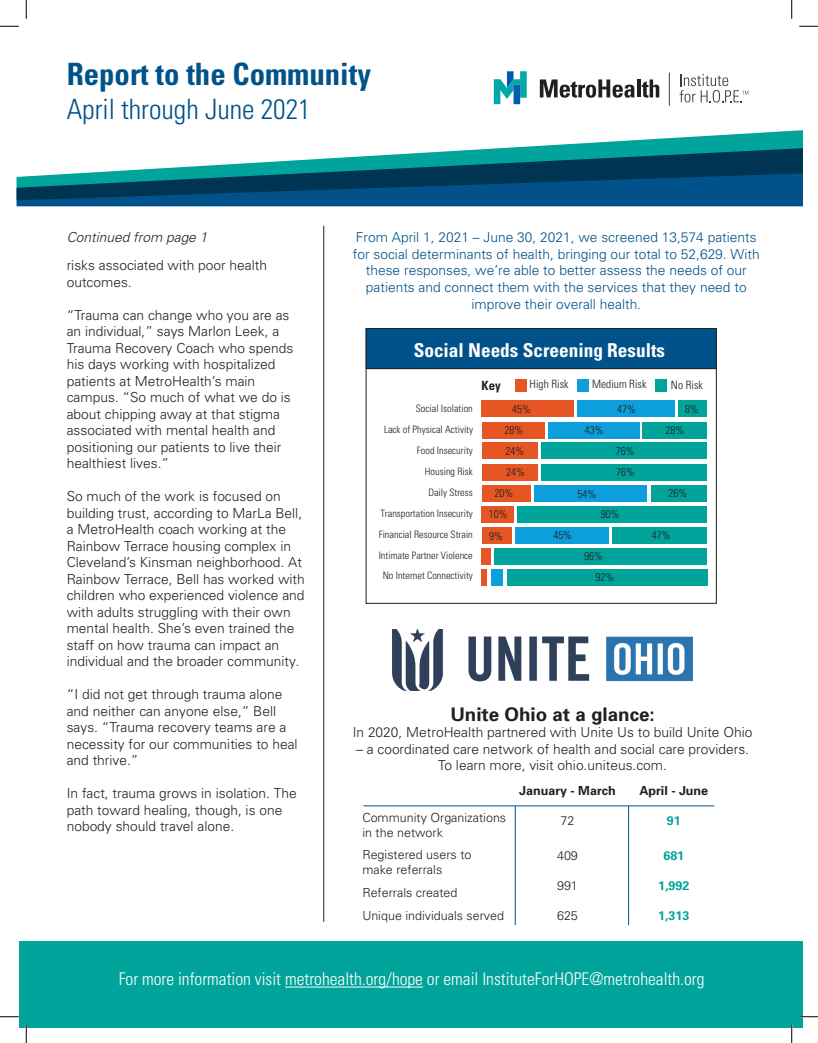
<style>
.page{position:relative;width:818px;height:1043px;background:#fff}
.page>*{position:absolute;margin:0;border:0;box-sizing:border-box;transform-origin:0 0}
.t1{font:700 condensed 30.75px "Univers";color:#01528a}
.t2{font:300 condensed 28px "Univers";color:#01528a}
.t3{font:700 condensed 19.12px "Univers";color:#fff}
.t4{font:700 18.75px "Univers";color:#231f20}
.t5{font:300 condensed 17.5px "Univers";color:#fff}
.t6{font:300 13.75px/16.5px "Univers";color:#231f20}
.t7{font:300 13.75px/16.5px "Univers";color:#01528a;text-align:center}
.t8{font:italic 300 13.75px "Univers";color:#231f20}
.t9{font:700 condensed 12.75px "Univers";color:#231f20}
.t10{font:300 12.5px/15px "Univers";color:#231f20}
.t11{font:700 12.5px "Univers";color:#231f20}
.t12{font:700 12.5px "Univers";color:#00a49a}
.t13{font:300 condensed 11.5px "Univers";color:#231f20}
.t14{font:300 condensed 11.12px/21.1px "Univers";color:#231f20}
.t15{font:300 condensed 10.25px/20.9px "Univers";color:#231f20;text-align:right}
</style>
<div class="page">
<div style="left:19px;top:941px;width:783px;height:87px;background:#00a49a"></div>
<div style="left:17px;top:200px;width:785px;height:6px;background:#01528a"></div>
<svg style="left:540px;top:79px;width:94px;height:19px"></svg>
<hr style="left:637px;top:79px;width:3px;height:18px;background:#231f20">
<svg style="left:641px;top:79px;width:18px;height:19px"></svg>
<svg style="left:494px;top:71px;width:32px;height:33px"></svg>
<div style="left:513px;top:84px;width:7px;height:20px;background:#015dab"></div>
<hr style="left:669px;top:73px;width:1px;height:33px;background:#3e3e3f">
<svg style="left:679px;top:74px;width:69px;height:28px"></svg>
<svg style="left:17px;top:130px;width:785px;height:70px"></svg>
<hr style="left:285px;top:986px;width:138px;height:1px;background:#fff">
<div style="left:366px;top:328px;width:350px;height:40px;background:#01528a"></div>
<div style="left:366px;top:328px;width:350px;height:41px;border:1px solid #231f20"></div>
<div style="left:481px;top:400px;width:93px;height:17px;background:#e65524"></div>
<div style="left:481px;top:548px;width:9px;height:16px;background:#e65524"></div>
<div style="left:481px;top:442px;width:56px;height:17px;background:#e65524"></div>
<div style="left:481px;top:463px;width:56px;height:17px;background:#e65524"></div>
<div style="left:481px;top:484px;width:49px;height:17px;background:#e65524"></div>
<div style="left:481px;top:506px;width:33px;height:16px;background:#e65524"></div>
<div style="left:481px;top:527px;width:30px;height:16px;background:#e65524"></div>
<div style="left:481px;top:569px;width:6px;height:16px;background:#e65524"></div>
<div style="left:577px;top:400px;width:97px;height:17px;background:#0c9fdc"></div>
<div style="left:678px;top:400px;width:28px;height:17px;background:#00a49a"></div>
<div style="left:541px;top:442px;width:165px;height:17px;background:#00a49a"></div>
<div style="left:541px;top:463px;width:165px;height:17px;background:#00a49a"></div>
<div style="left:506px;top:569px;width:201px;height:16px;background:#00a49a"></div>
<div style="left:651px;top:484px;width:55px;height:17px;background:#00a49a"></div>
<div style="left:494px;top:548px;width:212px;height:16px;background:#00a49a"></div>
<div style="left:612px;top:527px;width:94px;height:16px;background:#00a49a"></div>
<div style="left:517px;top:506px;width:189px;height:16px;background:#00a49a"></div>
<div style="left:482px;top:422px;width:62px;height:16px;background:#e65524"></div>
<div style="left:548px;top:422px;width:91px;height:16px;background:#0c9fdc"></div>
<div style="left:642px;top:422px;width:65px;height:16px;background:#00a49a"></div>
<div style="left:515px;top:380px;width:12px;height:12px;background:#e65524"></div>
<div style="left:577px;top:379px;width:11px;height:12px;background:#0c9fdc"></div>
<div style="left:655px;top:380px;width:11px;height:12px;background:#00a49a"></div>
<div style="left:491px;top:569px;width:11px;height:16px;background:#0c9fdc"></div>
<div style="left:515px;top:527px;width:94px;height:16px;background:#0c9fdc"></div>
<div style="left:534px;top:484px;width:112px;height:17px;background:#0c9fdc"></div>
<img style="left:393px;top:629px;width:299px;height:61px">
<hr style="left:323px;top:226px;width:1px;height:695px;background:#231f20">
<hr style="left:515px;top:806px;width:1px;height:119px;background:#01528a">
<hr style="left:628px;top:806px;width:1px;height:119px;background:#01528a">
<hr style="left:363px;top:805px;width:351px;height:1px;background:#01528a">
<svg style="left:0;top:25px;width:19px;height:2px"></svg>
<svg style="left:799px;top:25px;width:19px;height:2px"></svg>
<svg style="left:0;top:1016px;width:19px;height:1px"></svg>
<svg style="left:799px;top:1015px;width:19px;height:2px"></svg>
<svg style="left:25px;top:0;width:2px;height:19px"></svg>
<svg style="left:25px;top:1024px;width:2px;height:18px"></svg>
<svg style="left:791px;top:0;width:1px;height:19px"></svg>
<svg style="left:790px;top:1024px;width:2px;height:18px"></svg>
<p class="t1" style="left:67px;top:55px;width:306px">Report to the Community</p>
<p class="t2" style="left:67px;top:92px;width:245px">April through June 2021</p>
<p class="t8" style="left:67px;top:229px;width:142px">Continued from page 1</p>
<p class="t6" style="left:67px;top:257px;width:202px">risks associated with poor health outcomes.</p>
<p class="t6" style="left:67px;top:306px;width:228px">“Trauma can change who you are as an individual,” says Marlon Leek, a<br>Trauma Recovery Coach who spends his days working with hospitalized patients at MetroHealth’s main campus. “So much of what we do is about chipping away at that stigma associated with mental health and positioning our patients to live their healthiest lives.”</p>
<p class="t6" style="left:67px;top:488px;width:239px">So much of the work is focused on building trust, according to MarLa Bell, a MetroHealth coach working at the Rainbow Terrace housing complex in Cleveland’s Kinsman neighborhood. At Rainbow Terrace, Bell has worked with children who experienced violence and with adults struggling with their own mental health. She’s even trained the staff on how trauma can impact an individual and the broader community.</p>
<p class="t6" style="left:67px;top:686px;width:232px">“I did not get through trauma alone and neither can anyone else,” Bell says. “Trauma recovery teams are a necessity for our communities to heal and thrive.”</p>
<p class="t6" style="left:67px;top:785px;width:231px">In fact, trauma grows in isolation. The path toward healing, though, is one nobody should travel alone.</p>
<p class="t7" style="left:353px;top:229px;width:408px">From April 1, 2021 – June 30, 2021, we screened 13,574 patients for social determinants of health, bringing our total to 52,629. With these responses, we’re able to better assess the needs of our patients and connect them with the services that they need to improve their overall health.</p>
<p class="t3" style="left:413px;top:338px;width:253px">Social Needs Screening Results</p>
<p class="t9" style="left:481px;top:377px;width:21px">Key</p>
<p class="t13" style="left:529px;top:377px;width:41px">High Risk</p>
<p class="t13" style="left:592px;top:377px;width:56px">Medium Risk</p>
<p class="t13" style="left:671px;top:378px;width:34px">No Risk</p>
<p class="t14" style="left:512px;top:398px;width:20px">45%</p>
<p class="t15" style="left:416px;top:398px;width:59px">Social Isolation</p>
<p class="t15" style="left:417px;top:439px;width:57px">Food Insecurity</p>
<p class="t15" style="left:378px;top:482px;width:96px">Daily Stress<br>Transportation Insecurity<br>Financial Resource Strain<br>Intimate Partner Violence<br>No Internet Connectivity</p>
<p class="t14" style="left:617px;top:398px;width:20px">47%</p>
<p class="t14" style="left:685px;top:398px;width:15px">8%</p>
<p class="t15" style="left:384px;top:418px;width:91px">Lack of Physical Activity</p>
<p class="t14" style="left:504px;top:419px;width:20px">28%</p>
<p class="t14" style="left:585px;top:419px;width:20px">43%</p>
<p class="t14" style="left:665px;top:419px;width:20px">28%</p>
<p class="t14" style="left:505px;top:440px;width:20px">24%</p>
<p class="t14" style="left:616px;top:440px;width:20px">76%</p>
<p class="t14" style="left:506px;top:461px;width:20px">24%</p>
<p class="t14" style="left:616px;top:461px;width:20px">76%</p>
<p class="t15" style="left:425px;top:461px;width:49px">Housing Risk</p>
<p class="t14" style="left:494px;top:482px;width:20px">20%</p>
<p class="t14" style="left:668px;top:482px;width:20px">26%</p>
<p class="t14" style="left:488px;top:503px;width:20px">10%</p>
<p class="t14" style="left:600px;top:503px;width:20px">90%</p>
<p class="t14" style="left:489px;top:525px;width:15px">9%</p>
<p class="t14" style="left:651px;top:524px;width:20px">47%</p>
<p class="t14" style="left:595px;top:545px;width:20px;text-indent:-11px">96%<br>92%</p>
<p class="t14" style="left:577px;top:483px;width:20px">54%</p>
<p class="t14" style="left:553px;top:524px;width:20px">45%</p>
<p class="t4" style="left:450px;top:703px;width:206px">Unite Ohio at a glance:</p>
<p class="t6" style="left:353px;top:724px;width:401px">In 2020, MetroHealth partnered with Unite Us to build Unite Ohio</p>
<p class="t6" style="left:356px;top:740px;width:394px;text-align:center">– a coordinated care network of health and social care providers.<br>To learn more, visit ohio.uniteus.com.</p>
<p class="t10" style="left:362px;top:810px;width:145px">Community Organizations in the network</p>
<p class="t10" style="left:362px;top:847px;width:111px">Registered users to</p>
<p class="t10" style="left:362px;top:862px;width:81px">make referrals</p>
<p class="t10" style="left:362px;top:885px;width:97px">Referrals created</p>
<p class="t10" style="left:362px;top:907px;width:143px">Unique individuals served</p>
<p class="t11" style="left:519px;top:783px;width:98px">January - March</p>
<p class="t11" style="left:639px;top:783px;width:70px">April - June</p>
<p class="t10" style="left:560px;top:813px;width:15px">72</p>
<p class="t12" style="left:666px;top:813px;width:15px">91</p>
<p class="t10" style="left:557px;top:848px;width:22px">409</p>
<p class="t12" style="left:663px;top:848px;width:22px">681</p>
<p class="t10" style="left:557px;top:878px;width:22px">991</p>
<p class="t12" style="left:658px;top:878px;width:33px">1,992</p>
<p class="t10" style="left:557px;top:908px;width:22px">625</p>
<p class="t12" style="left:658px;top:908px;width:33px">1,313</p>
<p class="t5" style="left:119px;top:968px;width:587px">For more information visit metrohealth.org/hope or email InstituteForHOPE@metrohealth.org</p>
</div>
